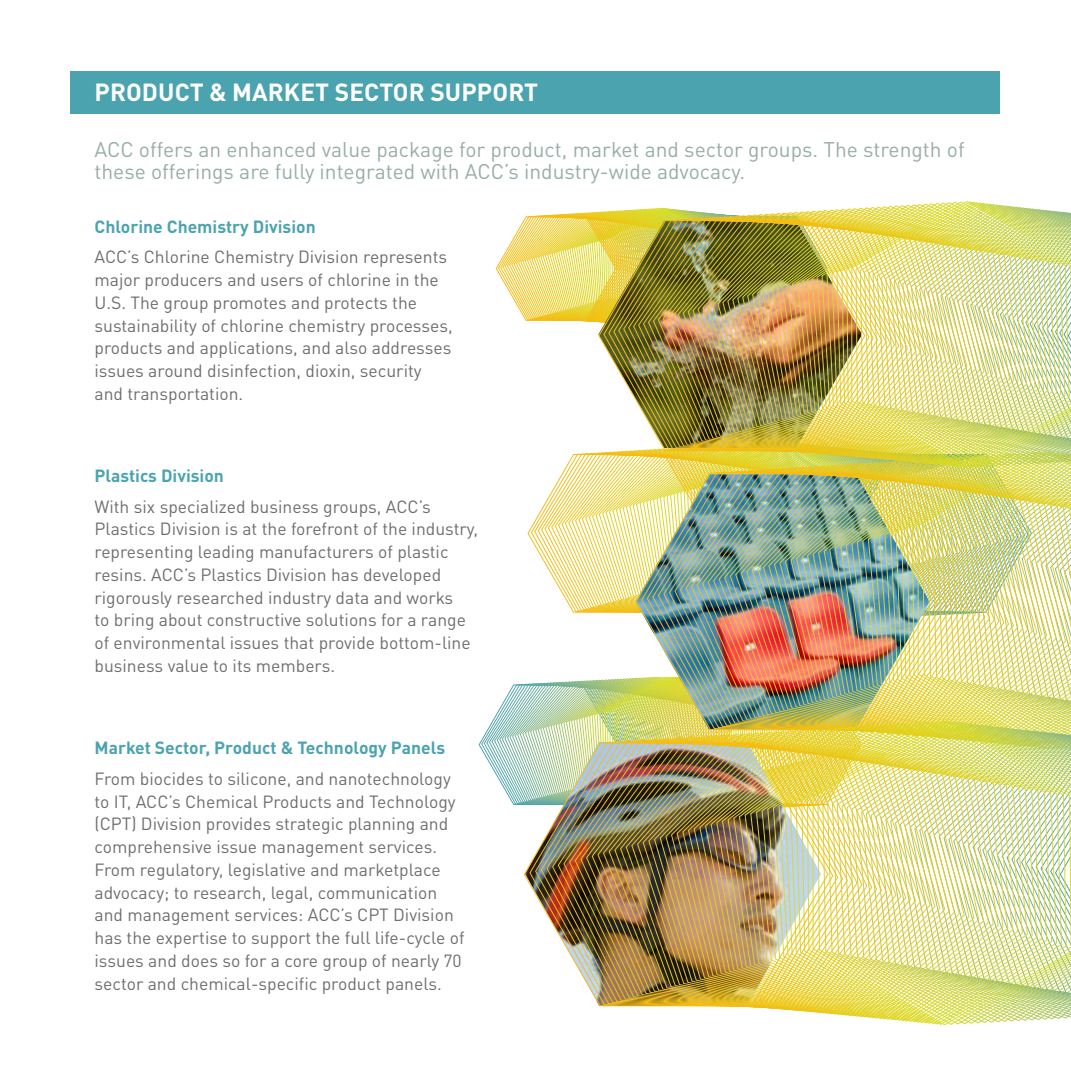
<style>
.page{position:relative;width:1071px;height:1071px;background:#fff}
.page>*{position:absolute;margin:0;border:0;box-sizing:border-box;transform-origin:0 0}
.t1{font:700 24.5px "DINOT";letter-spacing:.005em;color:#fff}
.t2{font:21px/22.8px "DINOT";color:#9aada6}
.t3{font:17.5px/22.8px "DINOT";color:#6d6e71}
.t4{font:700 17.5px "DINOT";color:#4ca3b0}
</style>
<div class="page">
<div style="left:71px;top:71px;width:929px;height:42px;background:#4ca3b0"></div>
<img style="left:479px;top:207px;width:592px;height:811px">
<svg style="left:937px;top:202px;width:129px;height:265px"></svg>
<svg style="left:826px;top:203px;width:235px;height:264px"></svg>
<svg style="left:826px;top:203px;width:227px;height:263px"></svg>
<svg style="left:811px;top:204px;width:238px;height:262px"></svg>
<svg style="left:811px;top:204px;width:229px;height:261px"></svg>
<svg style="left:796px;top:205px;width:240px;height:260px"></svg>
<svg style="left:796px;top:205px;width:236px;height:259px"></svg>
<svg style="left:781px;top:206px;width:242px;height:258px"></svg>
<svg style="left:781px;top:206px;width:238px;height:257px"></svg>
<svg style="left:1010px;top:207px;width:5px;height:256px"></svg>
<svg style="left:767px;top:207px;width:243px;height:256px"></svg>
<svg style="left:762px;top:207px;width:244px;height:255px"></svg>
<svg style="left:752px;top:208px;width:246px;height:254px"></svg>
<svg style="left:737px;top:209px;width:248px;height:252px"></svg>
<svg style="left:976px;top:210px;width:5px;height:250px"></svg>
<svg style="left:722px;top:210px;width:250px;height:250px"></svg>
<svg style="left:712px;top:211px;width:252px;height:248px"></svg>
<svg style="left:697px;top:212px;width:254px;height:246px"></svg>
<svg style="left:677px;top:214px;width:257px;height:243px"></svg>
<svg style="left:657px;top:215px;width:260px;height:240px"></svg>
<svg style="left:633px;top:217px;width:262px;height:237px"></svg>
<svg style="left:618px;top:218px;width:265px;height:235px"></svg>
<img style="left:598px;top:220px;width:268px;height:232px">
<h1 class="t1" style="left:95px;top:76px;width:445px">PRODUCT &amp; MARKET SECTOR SUPPORT</h1>
<p class="t2" style="left:94px;top:137px;width:872px">ACC offers an enhanced value package for product, market and sector groups. The strength of these offerings are fully integrated with ACC’s industry-wide advocacy.</p>
<p class="t4" style="left:94px;top:215px;width:223px">Chlorine Chemistry Division</p>
<p class="t3" style="left:94px;top:245px;width:360px">ACC’s Chlorine Chemistry Division represents major producers and users of chlorine in the U.S. The group promotes and protects the sustainability of chlorine chemistry processes, products and applications, and also addresses issues around disinfection, dioxin, security and transportation.</p>
<p class="t4" style="left:94px;top:464px;width:131px">Plastics Division</p>
<p class="t3" style="left:94px;top:495px;width:385px">With six specialized business groups, ACC’s Plastics Division is at the forefront of the industry, representing leading manufacturers of plastic resins. ACC’s Plastics Division has developed rigorously researched industry data and works<br>to bring about constructive solutions for a range of environmental issues that provide bottom-line business value to its members.</p>
<p class="t4" style="left:94px;top:736px;width:352px">Market Sector, Product &amp; Technology Panels</p>
<p class="t3" style="left:94px;top:767px;width:372px">From biocides to silicone, and nanotechnology to IT, ACC’s Chemical Products and Technology (CPT) Division provides strategic planning and comprehensive issue management services.<br>From regulatory, legislative and marketplace advocacy; to research, legal, communication and management services: ACC’s CPT Division has the expertise to support the full life-cycle of issues and does so for a core group of nearly 70 sector and chemical-specific product panels.</p>
</div>
